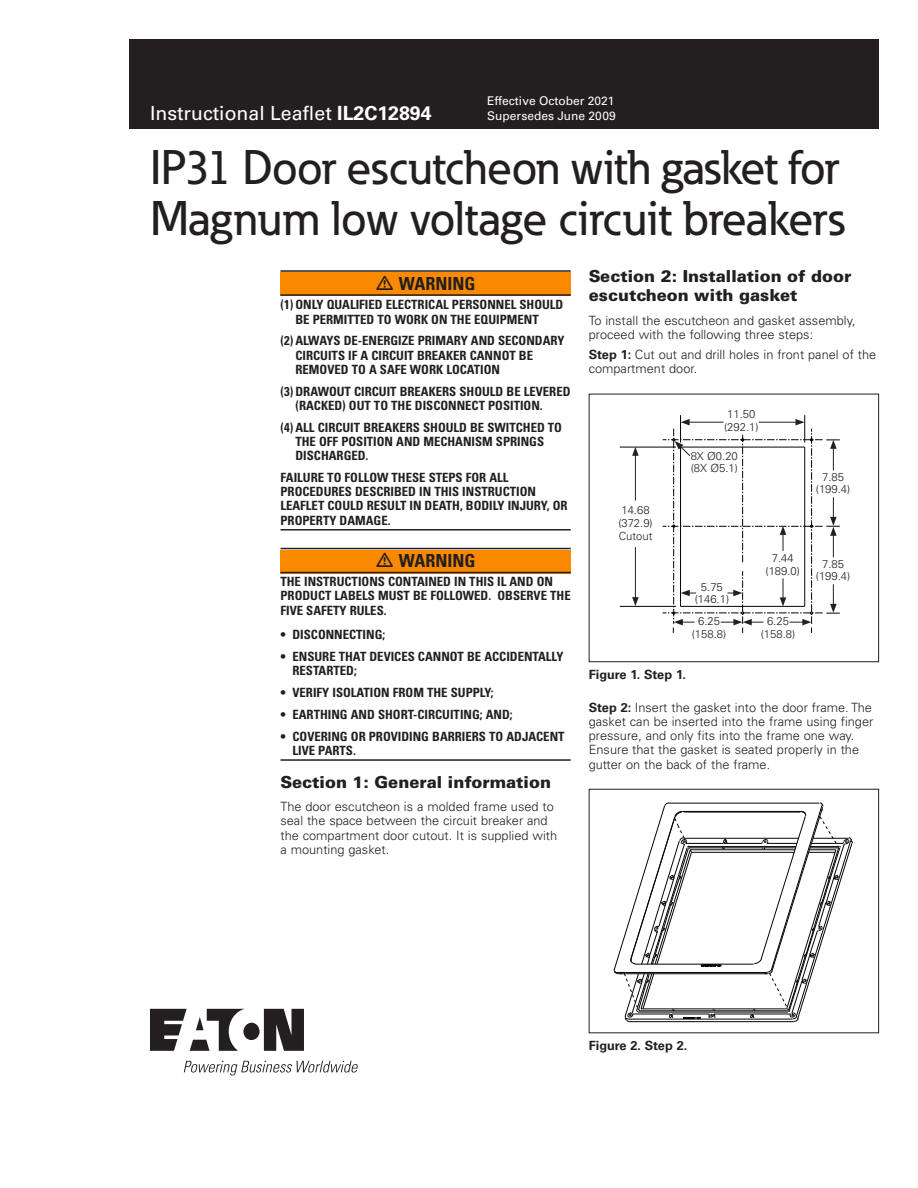
<style>
.page{position:relative;width:918px;height:1188px;background:#fff}
.page>*{position:absolute;margin:0;border:0;box-sizing:border-box;transform-origin:0 0}
._00_Product{font:500 48px "Eaton";letter-spacing:-.01em;color:#231f20}
.t1{font:19.5px "Univers LT Std";color:#fff}
._09_Warning_Head{font:700 condensed 18px "Univers LT Std";color:#231f20}
._01_Head1{font:900 16.5px/19.5px "Univers LT Std";color:#231f20}
._09_Warning_Text{font:700 condensed 12.75px/14.2px "Univers LT Std";color:#231f20}
._02_Body{font:300 12.75px/14.2px "Univers LT Std";color:#231f20}
.t2{font:700 12.75px "Univers LT Std";color:#231f20}
.t3{font:12px/15px "Univers LT Std";color:#fff}
.t4{font:300 11.25px/12.8px "Univers";color:#231f20;text-align:center}
.s1{font-weight:700}
</style>
<div class="page">
<div style="left:129px;top:39px;width:750px;height:90px;background:#231f20"></div>
<svg style="left:150px;top:1009px;width:154px;height:42px"></svg>
<svg style="left:184px;top:1061px;width:174px;height:15px"></svg>
<div style="left:280px;top:272px;width:291px;height:24px;background:#fa8900"></div>
<hr style="left:280px;top:270px;width:291px;height:2px;background:#231f20">
<hr style="left:280px;top:294px;width:291px;height:2px;background:#231f20">
<hr style="left:280px;top:529px;width:291px;height:2px;background:#231f20">
<div style="left:280px;top:550px;width:291px;height:24px;background:#fa8900"></div>
<hr style="left:280px;top:548px;width:291px;height:1px;background:#231f20">
<hr style="left:280px;top:572px;width:291px;height:1px;background:#231f20">
<hr style="left:280px;top:759px;width:291px;height:2px;background:#231f20">
<hr style="left:620px;top:447px;width:56px;height:1px;background:#040503">
<hr style="left:620px;top:606px;width:56px;height:1px;background:#040503">
<hr style="left:635px;top:453px;width:1px;height:48px;background:#231f20">
<svg style="left:632px;top:447px;width:7px;height:9px"></svg>
<hr style="left:635px;top:547px;width:1px;height:53px;background:#231f20">
<svg style="left:632px;top:597px;width:7px;height:9px"></svg>
<svg style="left:663px;top:415px;width:177px;height:218px"></svg>
<div style="left:589px;top:394px;width:290px;height:268px;border:1px solid #231f20"></div>
<svg style="left:613px;top:802px;width:240px;height:220px"></svg>
<h2 class="t1" style="left:150px;top:102px;width:283px">Instructional Leaflet <span class="s1">IL2C12894</span></h2>
<p class="t3" style="left:487px;top:93px;width:130px">Effective October 2021<br>Supersedes June 2009</p>
<p class="_00_Product" style="left:150px;top:138px;width:691px">IP31 Door escutcheon with gasket for</p>
<p class="_00_Product" style="left:150px;top:189px;width:696px">Magnum low voltage circuit breakers</p>
<p class="_09_Warning_Head" style="left:399px;top:272px;width:78px">WARNING</p>
<p class="_09_Warning_Text" style="left:296px;top:298px;width:269px;text-indent:-15px">(1) ONLY QUALIFIED ELECTRICAL PERSONNEL SHOULD<br>BE PERMITTED TO WORK ON THE EQUIPMENT</p>
<p class="_09_Warning_Text" style="left:296px;top:334px;width:271px;text-indent:-15px">(2) ALWAYS DE-ENERGIZE PRIMARY AND SECONDARY<br>CIRCUITS IF A CIRCUIT BREAKER CANNOT BE<br>REMOVED TO A SAFE WORK LOCATION</p>
<p class="_09_Warning_Text" style="left:296px;top:384px;width:277px;text-indent:-15px">(3) DRAWOUT CIRCUIT BREAKERS SHOULD BE LEVERED (RACKED) OUT TO THE DISCONNECT POSITION.</p>
<p class="_09_Warning_Text" style="left:296px;top:420px;width:268px;text-indent:-15px">(4) ALL CIRCUIT BREAKERS SHOULD BE SWITCHED TO<br>THE OFF POSITION AND MECHANISM SPRINGS<br>DISCHARGED.</p>
<p class="_09_Warning_Text" style="left:280px;top:470px;width:289px">FAILURE TO FOLLOW THESE STEPS FOR ALL PROCEDURES DESCRIBED IN THIS INSTRUCTION LEAFLET COULD RESULT IN DEATH, BODILY INJURY, OR PROPERTY DAMAGE.</p>
<p class="_09_Warning_Head" style="left:399px;top:550px;width:78px">WARNING</p>
<p class="_09_Warning_Text" style="left:280px;top:574px;width:292px">THE INSTRUCTIONS CONTAINED IN THIS IL AND ON<br>PRODUCT LABELS MUST BE FOLLOWED. OBSERVE THE<br>FIVE SAFETY RULES.</p>
<p class="_09_Warning_Text" style="left:280px;top:628px;width:106px">• DISCONNECTING;</p>
<p class="_09_Warning_Text" style="left:292px;top:649px;width:272px;text-indent:-12px">• ENSURE THAT DEVICES CANNOT BE ACCIDENTALLY<br>RESTARTED;</p>
<p class="_09_Warning_Text" style="left:280px;top:685px;width:215px">• VERIFY ISOLATION FROM THE SUPPLY;</p>
<p class="_09_Warning_Text" style="left:280px;top:707px;width:234px">• EARTHING AND SHORT-CIRCUITING; AND;</p>
<p class="_09_Warning_Text" style="left:292px;top:729px;width:274px;text-indent:-12px">• COVERING OR PROVIDING BARRIERS TO ADJACENT<br>LIVE PARTS.</p>
<p class="_01_Head1" style="left:280px;top:772px;width:272px">Section 1: General information</p>
<p class="_02_Body" style="left:280px;top:799px;width:278px">The door escutcheon is a molded frame used to seal the space between the circuit breaker and the compartment door cutout. It is supplied with a mounting gasket.</p>
<p class="_01_Head1" style="left:589px;top:266px;width:264px">Section 2: Installation of door escutcheon with gasket</p>
<p class="_02_Body" style="left:589px;top:313px;width:268px">To install the escutcheon and gasket assembly, proceed with the following three steps:</p>
<p class="_02_Body" style="left:589px;top:348px;width:289px"><span class="s1">Step 1:</span> Cut out and drill holes in front panel of the compartment door.</p>
<p class="t4" style="left:724px;top:408px;width:36px;text-align:left">11.50 (292.1)</p>
<p class="t4" style="left:691px;top:449px;width:49px;text-align:left">8X Ø0.20 (8X Ø5.1)</p>
<p class="t4" style="left:816px;top:470px;width:36px">7.85 (199.4)</p>
<p class="t4" style="left:618px;top:504px;width:36px;text-align:left">14.68 (372.9)<br>Cutout</p>
<p class="t4" style="left:766px;top:552px;width:36px">7.44 (189.0)</p>
<p class="t4" style="left:816px;top:557px;width:36px">7.85 (199.4)</p>
<p class="t4" style="left:695px;top:580px;width:36px">5.75 (146.1)</p>
<p class="t4" style="left:692px;top:615px;width:36px">6.25 (158.8)</p>
<p class="t4" style="left:761px;top:615px;width:36px">6.25 (158.8)</p>
<p class="t2" style="left:589px;top:667px;width:99px">Figure 1. Step 1.</p>
<p class="_02_Body" style="left:589px;top:700px;width:286px"><span class="s1">Step 2:</span> Insert the gasket into the door frame. The gasket can be inserted into the frame using finger pressure, and only fits into the frame one way.<br>Ensure that the gasket is seated properly in the gutter on the back of the frame.</p>
<p class="t2" style="left:589px;top:1038px;width:100px">Figure 2. Step 2.</p>
</div>
